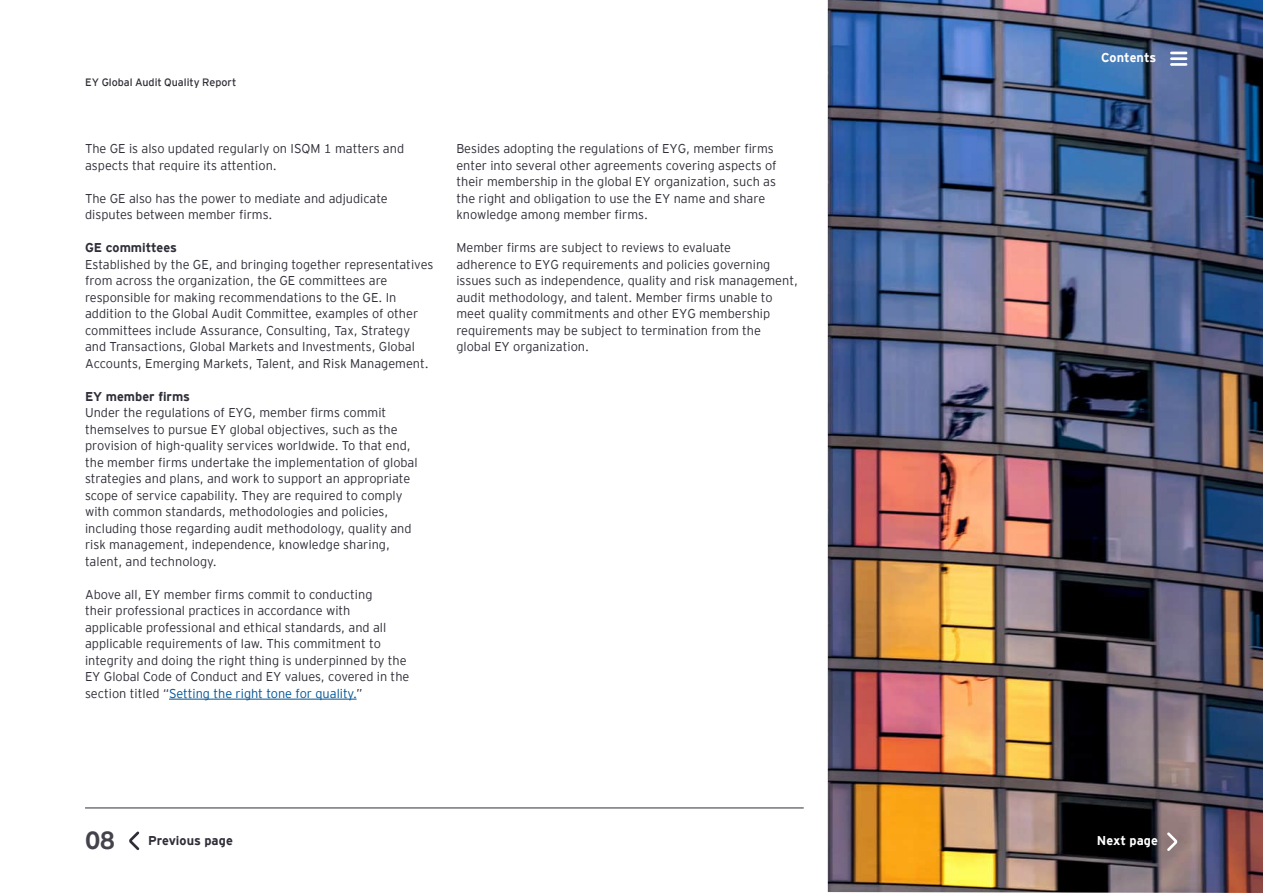
<style>
.page{position:relative;width:1263px;height:893px;background:#fff}
.page>*{position:absolute;margin:0;border:0;box-sizing:border-box;transform-origin:0 0}
.t1{font:700 24.75px "EY Interstate";color:#43434c}
.Body_copy{font:300 12.75px/16.5px "EY Interstate";color:#2e2e38}
.Body_copy-2{font:700 12.75px "EY Interstate";color:#2e2e38}
.Base_body_copy{font:700 12.75px "EY Interstate";color:#fff}
.Base_body_copy-2{font:700 12.75px "EY Interstate";color:#2e2e38}
.t2{font:300 10.65px "EY Interstate";color:#2e2e38}
.s1{color:#005699}
</style>
<div class="page">
<img style="left:828px;top:0;width:435px;height:893px">
<hr style="left:169px;top:699px;width:188px;height:1px;background:#005699">
<svg style="left:1165px;top:830px;width:15px;height:23px"></svg>
<svg style="left:129px;top:831px;width:11px;height:19px"></svg>
<svg style="left:1171px;top:52px;width:15px;height:2px"></svg>
<hr style="left:1171px;top:57px;width:15px;height:3px;background:#fff">
<hr style="left:1171px;top:63px;width:15px;height:3px;background:#fff">
<hr style="left:85px;top:807px;width:719px;height:1px;background:#2e2e38">
<p class="t2" style="left:85px;top:75px;width:153px">EY Global Audit Quality Report</p>
<p class="Body_copy" style="left:85px;top:139px;width:321px">The GE is also updated regularly on ISQM 1 matters and aspects that require its attention.</p>
<p class="Body_copy" style="left:85px;top:189px;width:304px">The GE also has the power to mediate and adjudicate disputes between member firms.</p>
<p class="Body_copy-2" style="left:85px;top:238px;width:93px">GE committees</p>
<p class="Body_copy" style="left:85px;top:255px;width:350px">Established by the GE, and bringing together representatives from across the organization, the GE committees are responsible for making recommendations to the GE. In addition to the Global Audit Committee, examples of other committees include Assurance, Consulting, Tax, Strategy and Transactions, Global Markets and Investments, Global Accounts, Emerging Markets, Talent, and Risk Management.</p>
<p class="Body_copy-2" style="left:85px;top:387px;width:107px">EY member firms</p>
<p class="Body_copy" style="left:85px;top:403px;width:334px">Under the regulations of EYG, member firms commit themselves to pursue EY global objectives, such as the provision of high-quality services worldwide. To that end, the member firms undertake the implementation of global strategies and plans, and work to support an appropriate scope of service capability. They are required to comply with common standards, methodologies and policies, including those regarding audit methodology, quality and risk management, independence, knowledge sharing, talent, and technology.</p>
<p class="Body_copy" style="left:85px;top:585px;width:326px">Above all, EY member firms commit to conducting<br>their professional practices in accordance with applicable professional and ethical standards, and all applicable requirements of law. This commitment to integrity and doing the right thing is underpinned by the EY Global Code of Conduct and EY values, covered in the section titled “<span class="s1">Setting the right tone for quality.</span>”</p>
<p class="Body_copy" style="left:456px;top:139px;width:322px">Besides adopting the regulations of EYG, member firms enter into several other agreements covering aspects of their membership in the global EY organization, such as the right and obligation to use the EY name and share knowledge among member firms.</p>
<p class="Body_copy" style="left:456px;top:238px;width:343px">Member firms are subject to reviews to evaluate<br>adherence to EYG requirements and policies governing issues such as independence, quality and risk management, audit methodology, and talent. Member firms unable to meet quality commitments and other EYG membership requirements may be subject to termination from the global EY organization.</p>
<p class="Base_body_copy" style="left:1101px;top:49px;width:57px">Contents</p>
<p class="t1" style="left:85px;top:822px;width:32px">08</p>
<p class="Base_body_copy-2" style="left:148px;top:832px;width:86px">Previous page</p>
<p class="Base_body_copy" style="left:1097px;top:832px;width:63px">Next page</p>
</div>
